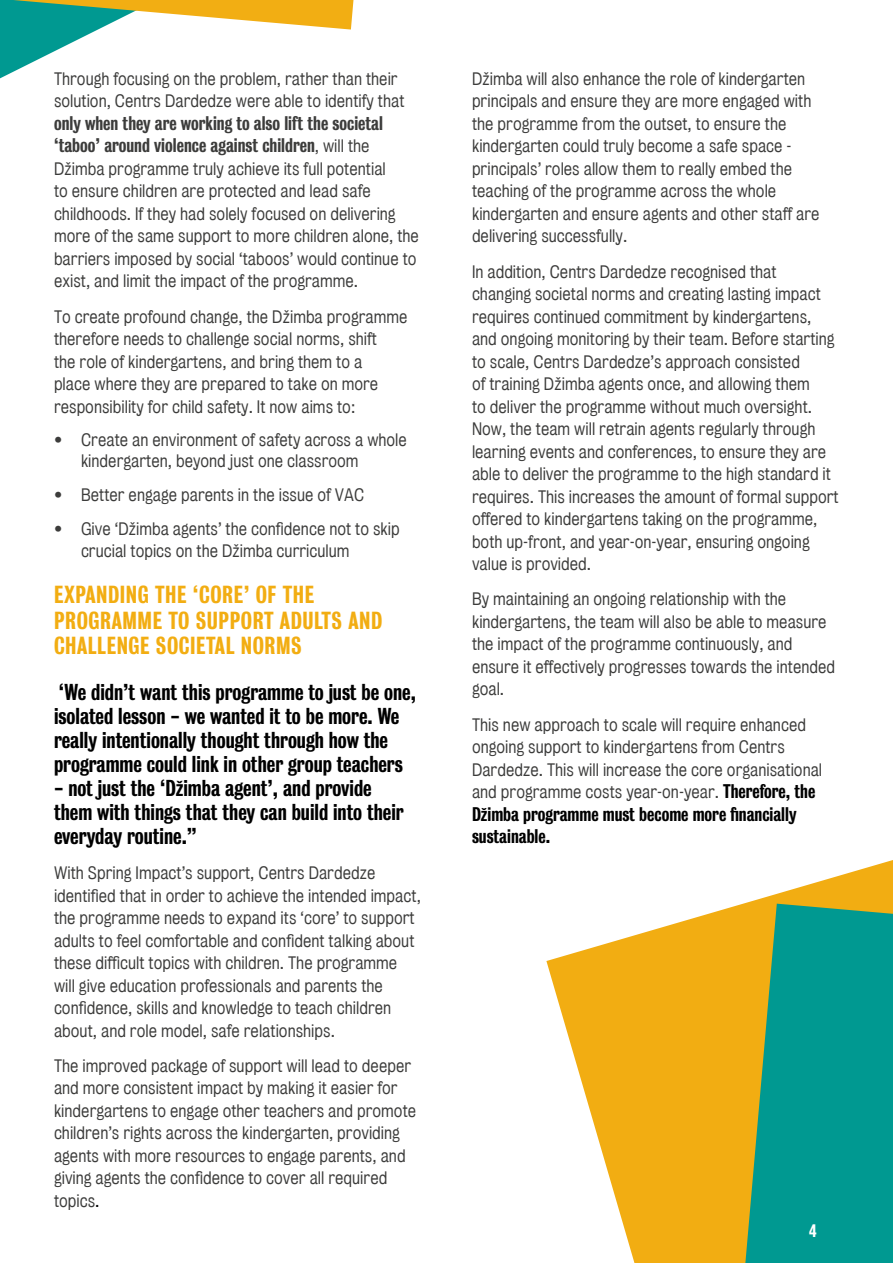
<style>
.page{position:relative;width:893px;height:1263px;background:#fff}
.page>*{position:absolute;margin:0;border:0;box-sizing:border-box;transform-origin:0 0}
.t1{font:500 22.5px/25.5px "Bureau Grot Condensed";letter-spacing:.025em;color:#f2ad12}
.t2{font:500 21px/24px "Bureau Grot Condensed";color:#000}
.t3{font:500 18px/22.5px "Bureau Grot Condensed";color:#3c3c3b}
.t4{font:500 18px/22.5px "Bureau Grot Condensed";color:#000}
.t5{font:16.5px/22.5px "Bureau Grotesque Five One";color:#3c3c3b}
.t6{font:500 16.5px "Bureau Grot Condensed";color:#fff}
.s1{font-family:"Bureau Grotesque Five One";font-weight:400;font-size:16.5px}
.s2{color:#000}
.s3{font-family:"Bureau Grot Condensed";font-weight:500;font-size:18px;color:#000}
</style>
<div class="page">
<svg style="left:546px;top:860px;width:347px;height:403px;fill:#f2ad12"></svg>
<svg style="left:745px;top:904px;width:148px;height:359px;background:#1c9b81"></svg>
<svg style="left:0;top:0;width:353px;height:78px"></svg>
<p class="t5" style="left:54px;top:67px;width:352px">Through focusing on the problem, rather than their solution, Centrs Dardedze were able to identify that</p>
<p class="t3" style="left:54px;top:112px;width:330px">only when they are working to also lift the societal ‘taboo’ around violence against children<span class="s1">, will the</span></p>
<p class="t5" style="left:54px;top:157px;width:366px">Džimba programme truly achieve its full potential<br>to ensure children are protected and lead safe childhoods. If they had solely focused on delivering more of the same support to more children alone, the barriers imposed by social ‘taboos’ would continue to exist, and limit the impact of the programme.</p>
<p class="t5" style="left:54px;top:305px;width:355px">To create profound change, the Džimba programme therefore needs to challenge social norms, shift<br>the role of kindergartens, and bring them to a<br>place where they are prepared to take on more responsibility for child safety. It now aims to:</p>
<p class="t5" style="left:81px;top:430px;width:327px;line-height:21px;text-indent:-27px">• Create an environment of safety across a whole kindergarten, beyond just one classroom</p>
<p class="t5" style="left:54px;top:484px;width:312px">• Better engage parents in the issue of VAC</p>
<p class="t5" style="left:81px;top:518px;width:320px;text-indent:-27px">• Give ‘Džimba agents’ the confidence not to skip crucial topics on the Džimba curriculum</p>
<h1 class="t1" style="left:54px;top:582px;width:330px">EXPANDING THE ‘CORE’ OF THE<br>PROGRAMME TO SUPPORT ADULTS AND<br>CHALLENGE SOCIETAL NORMS</h1>
<p class="t2" style="left:54px;top:680px;width:363px">‘We didn’t want this programme to just be one, isolated lesson - we wanted it to be more. We really intentionally thought through how the programme could link in other group teachers</p>
<p class="t2" style="left:54px;top:776px;width:351px">- not just the ‘Džimba agent’, and provide them with things that they can build into their everyday routine.”</p>
<p class="t5" style="left:54px;top:862px;width:368px">With Spring Impact’s support, Centrs Dardedze identified that in order to achieve the intended impact, the programme needs to expand its ‘core’ to support adults to feel comfortable and confident talking about these difficult topics with children. The programme will give education professionals and parents the confidence, skills and knowledge to teach children about, and role model, safe relationships.</p>
<p class="t5" style="left:54px;top:1055px;width:364px">The improved package of support will lead to deeper and more consistent impact by making it easier for kindergartens to engage other teachers and promote children’s rights across the kindergarten, providing agents with more resources to engage parents, and giving agents the confidence to cover all required topics<span class="s2">.</span></p>
<p class="t5" style="left:472px;top:67px;width:349px">Džimba will also enhance the role of kindergarten principals and ensure they are more engaged with the programme from the outset, to ensure the kindergarten could truly become a safe space - principals’ roles allow them to really embed the teaching of the programme across the whole kindergarten and ensure agents and other staff are delivering successfully.</p>
<p class="t5" style="left:472px;top:260px;width:368px">In addition, Centrs Dardedze recognised that changing societal norms and creating lasting impact requires continued commitment by kindergartens, and ongoing monitoring by their team. Before starting to scale, Centrs Dardedze’s approach consisted<br>of training Džimba agents once, and allowing them<br>to deliver the programme without much oversight.<br>Now, the team will retrain agents regularly through learning events and conferences, to ensure they are able to deliver the programme to the high standard it requires. This increases the amount of formal support offered to kindergartens taking on the programme, both up-front, and year-on-year, ensuring ongoing value is provided.</p>
<p class="t5" style="left:472px;top:588px;width:365px">By maintaining an ongoing relationship with the kindergartens, the team will also be able to measure the impact of the programme continuously, and ensure it effectively progresses towards the intended goal.</p>
<p class="t5" style="left:472px;top:713px;width:352px">This new approach to scale will require enhanced ongoing support to kindergartens from Centrs Dardedze. This will increase the core organisational and programme costs year-on-year. <span class="s3">Therefore, the</span></p>
<p class="t4" style="left:472px;top:802px;width:326px">Džimba programme must become more financially sustainable.</p>
<p class="t6" style="left:809px;top:1221px;width:9px">4</p>
</div>
